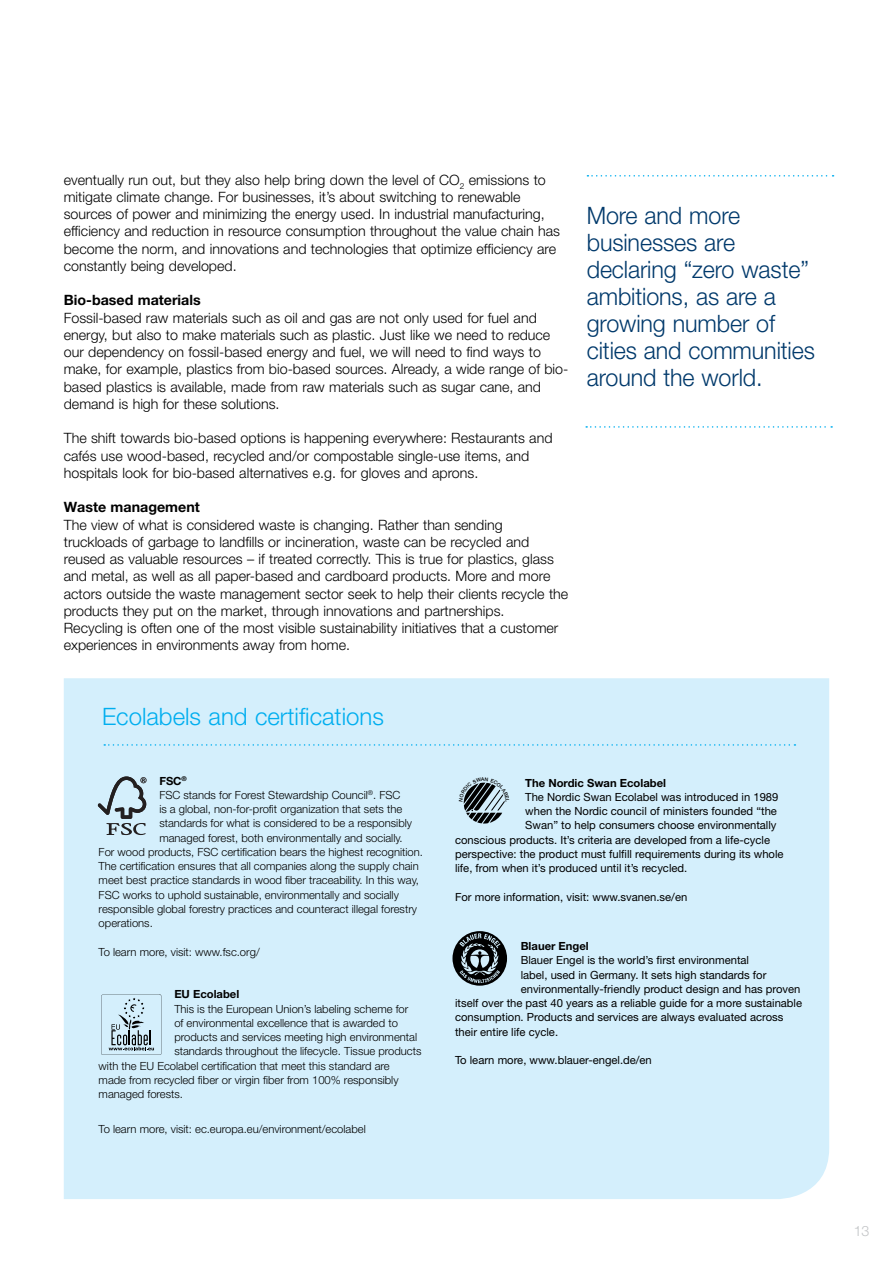
<style>
.page{position:relative;width:893px;height:1263px;background:#fff}
.page>*{position:absolute;margin:0;border:0;box-sizing:border-box;transform-origin:0 0}
.t1{font:300 24px/27px "Helvetica Neue LT Std";letter-spacing:-.005em;color:#00396b}
.t2{font:300 24px "Helvetica Neue LT Pro";color:#00aeef}
.t3{font:300 14.25px/17.2px "Helvetica Neue LT Pro";color:#000}
.t4{font:700 14.25px "Helvetica Neue LT Pro";color:#000}
.t5{font:300 14.25px "Helvetica Neue LT Pro";color:#c2c4c6}
.t6{font:300 11.25px "Helvetica Neue LT Std";color:#000}
.t7{font:11.25px "Helvetica Neue LT Std";color:#000}
.t8{font:700 11.25px "Helvetica Neue LT Std";color:#000}
</style>
<div class="page">
<div style="left:64px;top:678px;width:765px;height:521px;background:#d4effc"></div>
<svg style="left:98px;top:776px;width:49px;height:59px;background:#a7bbc5"></svg>
<svg style="left:101px;top:995px;width:60px;height:60px;background:#b8cfda"></svg>
<svg style="left:452px;top:931px;width:55px;height:55px;background:#5e6a6f"></svg>
<div style="left:455px;top:776px;width:57px;height:50px;background:#d4effc"></div>
<svg style="left:104px;top:744px;width:691px;height:2px"></svg>
<svg style="left:586px;top:426px;width:246px;height:2px"></svg>
<svg style="left:587px;top:175px;width:246px;height:2px"></svg>
<svg style="left:463px;top:782px;width:42px;height:41px"></svg>
<p class="t3" style="left:64px;top:171px;width:498px">eventually run out, but they also help bring down the level of CO<sub>2</sub> emissions to mitigate climate change. For businesses, it’s about switching to renewable sources of power and minimizing the energy used. In industrial manufacturing, efficiency and reduction in resource consumption throughout the value chain has become the norm, and innovations and technologies that optimize efficiency are constantly being developed.</p>
<p class="t4" style="left:64px;top:291px;width:139px">Bio-based materials</p>
<p class="t3" style="left:64px;top:309px;width:506px">Fossil-based raw materials such as oil and gas are not only used for fuel and energy, but also to make materials such as plastic. Just like we need to reduce our dependency on fossil-based energy and fuel, we will need to find ways to make, for example, plastics from bio-based sources. Already, a wide range of bio&shy;based plastics is available, made from raw materials such as sugar cane, and demand is high for these solutions.</p>
<p class="t3" style="left:64px;top:429px;width:490px">The shift towards bio-based options is happening everywhere: Restaurants and cafés use wood-based, recycled and/or compostable single-use items, and hospitals look for bio-based alternatives e.g. for gloves and aprons.</p>
<p class="t4" style="left:64px;top:498px;width:138px">Waste management</p>
<p class="t3" style="left:64px;top:516px;width:506px">The view of what is considered waste is changing. Rather than sending truckloads of garbage to landfills or incineration, waste can be recycled and reused as valuable resources – if treated correctly. This is true for plastics, glass and metal, as well as all paper-based and cardboard products. More and more actors outside the waste management sector seek to help their clients recycle the products they put on the market, through innovations and partnerships.<br>Recycling is often one of the most visible sustainability initiatives that a customer experiences in environments away from home.</p>
<h1 class="t1" style="left:587px;top:201px;width:230px">More and more businesses are declaring “zero waste” ambitions, as are a growing number of cities and communities around the world.</h1>
<h1 class="t2" style="left:102px;top:702px;width:283px">Ecolabels and certifications</h1>
<p class="t8" style="left:159px;top:773px;width:29px">FSC<sup>®</sup></p>
<p class="t6" style="left:159px;top:788px;width:243px">FSC stands for Forest Stewardship Council<sup>®</sup>. FSC</p>
<p class="t6" style="left:159px;top:802px;width:244px">is a global, non-for-profit organization that sets the</p>
<p class="t6" style="left:159px;top:816px;width:254px">standards for what is considered to be a responsibly</p>
<p class="t6" style="left:159px;top:831px;width:245px">managed forest, both environmentally and socially.</p>
<p class="t6" style="left:99px;top:845px;width:326px">For wood products, FSC certification bears the highest recognition.</p>
<p class="t6" style="left:99px;top:859px;width:322px">The certification ensures that all companies along the supply chain</p>
<p class="t6" style="left:99px;top:873px;width:322px">meet best practice standards in wood fiber traceability. In this way,</p>
<p class="t6" style="left:99px;top:888px;width:302px">FSC works to uphold sustainable, environmentally and socially</p>
<p class="t6" style="left:99px;top:902px;width:320px">responsible global forestry practices and counteract illegal forestry</p>
<p class="t6" style="left:99px;top:916px;width:56px">operations.</p>
<p class="t6" style="left:99px;top:945px;width:163px">To learn more, visit: www.fsc.org/</p>
<p class="t8" style="left:174px;top:987px;width:66px">EU Ecolabel</p>
<p class="t6" style="left:174px;top:1002px;width:236px">This is the European Union’s labeling scheme for</p>
<p class="t6" style="left:174px;top:1016px;width:225px">of environmental excellence that is awarded to</p>
<p class="t6" style="left:174px;top:1030px;width:244px">products and services meeting high environmental</p>
<p class="t6" style="left:174px;top:1044px;width:249px">standards throughout the lifecycle. Tissue products</p>
<p class="t6" style="left:99px;top:1059px;width:293px">with the EU Ecolabel certification that meet this standard are</p>
<p class="t6" style="left:99px;top:1073px;width:301px">made from recycled fiber or virgin fiber from 100% responsibly</p>
<p class="t6" style="left:99px;top:1087px;width:86px">managed forests.</p>
<p class="t6" style="left:99px;top:1122px;width:269px">To learn more, visit: ec.europa.eu/environment/ecolabel</p>
<p class="t8" style="left:525px;top:775px;width:142px">The Nordic Swan Ecolabel</p>
<p class="t7" style="left:525px;top:790px;width:255px">The Nordic Swan Ecolabel was introduced in 1989</p>
<p class="t7" style="left:525px;top:804px;width:253px">when the Nordic council of ministers founded “the</p>
<p class="t7" style="left:525px;top:818px;width:253px">Swan” to help consumers choose environmentally</p>
<p class="t7" style="left:455px;top:833px;width:317px">conscious products. It’s criteria are developed from a life-cycle</p>
<p class="t7" style="left:455px;top:847px;width:330px">perspective: the product must fulfill requirements during its whole</p>
<p class="t7" style="left:455px;top:861px;width:234px">life, from when it’s produced until it’s recycled.</p>
<p class="t7" style="left:455px;top:890px;width:234px">For more information, visit: www.svanen.se/en</p>
<p class="t8" style="left:521px;top:939px;width:70px">Blauer Engel</p>
<p class="t7" style="left:521px;top:953px;width:230px">Blauer Engel is the world’s first environmental</p>
<p class="t7" style="left:521px;top:968px;width:247px">label, used in Germany. It sets high standards for</p>
<p class="t7" style="left:521px;top:982px;width:281px">environmentally-friendly product design and has proven</p>
<p class="t7" style="left:455px;top:996px;width:349px">itself over the past 40 years as a reliable guide for a more sustainable</p>
<p class="t7" style="left:455px;top:1011px;width:330px">consumption. Products and services are always evaluated across</p>
<p class="t7" style="left:455px;top:1025px;width:105px">their entire life cycle.</p>
<p class="t7" style="left:455px;top:1053px;width:198px">To learn more, www.blauer-engel.de/en</p>
<p class="t5" style="left:854px;top:1222px;width:17px">13</p>
</div>
